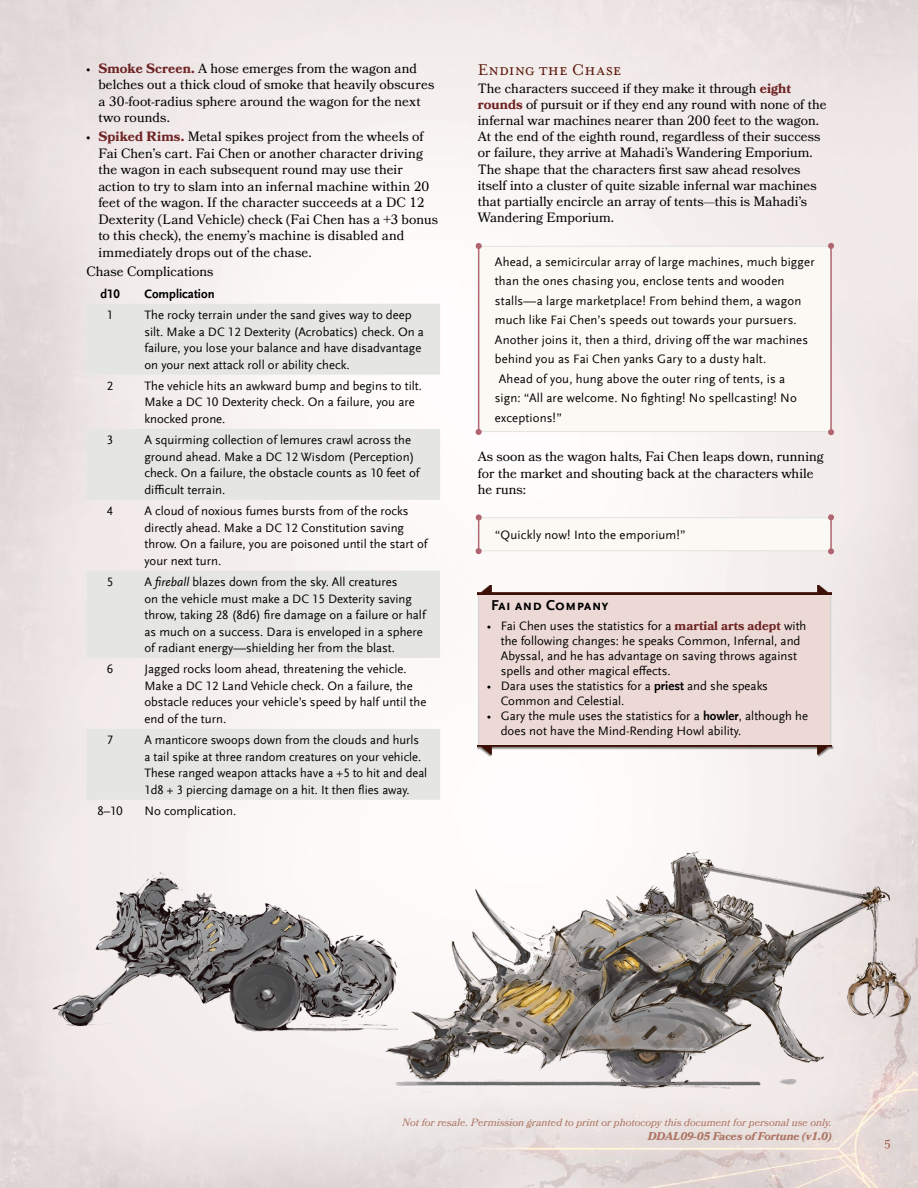
<style>
.page{position:relative;width:918px;height:1188px;background:#fff}
.page>*{position:absolute;margin:0;border:0;box-sizing:border-box;transform-origin:0 0}
.t1{font:18px "Mrs Eaves OT";letter-spacing:.005em;color:#59160a}
.t2{font:700 15px "Scala Sans Sc Offc";letter-spacing:.01em;color:#000}
.t3{font:13.5px/16.5px "Bookmania";color:#000}
.t4{font:13.5px "Mrs Eaves OT";color:#995341}
.t5{font:12.75px/16.5px "Scala Sans Offc";color:#000}
.t6{font:700 12.75px "Scala Sans Offc";color:#000}
.t7{font:italic 700 11.25px "Bookmania";color:#ad7462}
.t8{font:italic 10.5px "Bookmania";color:#ad7462}
.s1{font-weight:700;color:#6e2424}
.s2{font-style:italic}
.s3{font-family:"Bookmania";font-weight:700;color:#6e2424}
.s4{font-weight:700}
</style>
<div class="page">
<img style="left:0;top:0;width:918px;height:1188px">
<img style="left:382px;top:847px;width:536px;height:281px">
<img style="left:39px;top:861px;width:371px;height:213px">
<svg style="left:86px;top:304px;width:354px;height:496px;fill:#e5e6e1"></svg>
<div style="left:479px;top:247px;width:351px;height:184px;background:#fbf9f4"></div>
<hr style="left:478px;top:246px;width:1px;height:185px;background:#b06571">
<hr style="left:830px;top:246px;width:2px;height:185px;background:#b06571">
<hr style="left:487px;top:246px;width:336px;height:1px;background:#e2e2e2">
<hr style="left:487px;top:431px;width:336px;height:1px;background:#e2e2e2">
<div style="left:479px;top:595px;width:351px;height:150px;background:#ecd9d5"></div>
<hr style="left:478px;top:594px;width:1px;height:151px;background:#d1d3d4">
<hr style="left:830px;top:594px;width:1px;height:151px;background:#d1d3d4">
<svg style="left:476px;top:243px;width:11px;height:6px"></svg>
<svg style="left:823px;top:243px;width:11px;height:6px"></svg>
<svg style="left:476px;top:429px;width:11px;height:6px"></svg>
<svg style="left:823px;top:429px;width:11px;height:6px"></svg>
<svg style="left:476px;top:514px;width:358px;height:40px"></svg>
<img style="left:478px;top:585px;width:353px;height:10px">
<div style="left:477px;top:745px;width:356px;height:12px;background:#fcf8f7"></div>
<img style="left:477px;top:745px;width:355px;height:10px">
<p class="t3" style="left:98px;top:60px;width:337px;text-indent:-12px">• <span class="s1">Smoke Screen.</span> A hose emerges from the wagon and belches out a thick cloud of smoke that heavily obscures a 30-foot-radius sphere around the wagon for the next two rounds.</p>
<p class="t3" style="left:98px;top:128px;width:341px;text-indent:-12px">• <span class="s1">Spiked Rims.</span> Metal spikes project from the wheels of Fai Chen’s cart. Fai Chen or another character driving the wagon in each subsequent round may use their action to try to slam into an infernal machine within 20 feet of the wagon. If the character succeeds at a DC 12<br>Dexterity (Land Vehicle) check (Fai Chen has a +3 bonus to this check), the enemy’s machine is disabled and immediately drops out of the chase.</p>
<p class="t3" style="left:86px;top:263px;width:128px">Chase Complications</p>
<p class="t6" style="left:100px;top:286px;width:21px">d10</p>
<p class="t6" style="left:144px;top:286px;width:72px">Complication</p>
<p class="t5" style="left:107px;top:307px;width:8px">1</p>
<p class="t5" style="left:144px;top:307px;width:281px">The rocky terrain under the sand gives way to deep silt. Make a DC 12 Dexterity (Acrobatics) check. On a failure, you lose your balance and have disadvantage on your next attack roll or ability check.</p>
<p class="t5" style="left:107px;top:378px;width:8px">2</p>
<p class="t5" style="left:144px;top:378px;width:279px">The vehicle hits an awkward bump and begins to tilt.<br>Make a DC 10 Dexterity check. On a failure, you are knocked prone.</p>
<p class="t5" style="left:107px;top:432px;width:8px">3</p>
<p class="t5" style="left:144px;top:432px;width:277px">A squirming collection of lemures crawl across the ground ahead. Make a DC 12 Wisdom (Perception) check. On a failure, the obstacle counts as 10 feet of difficult terrain.</p>
<p class="t5" style="left:107px;top:503px;width:8px">4</p>
<p class="t5" style="left:144px;top:503px;width:284px">A cloud of noxious fumes bursts from of the rocks directly ahead. Make a DC 12 Constitution saving throw. On a failure, you are poisoned until the start of your next turn.</p>
<p class="t5" style="left:107px;top:574px;width:8px">5</p>
<p class="t5" style="left:144px;top:574px;width:283px">A <span class="s2">fireball</span> blazes down from the sky. All creatures<br>on the vehicle must make a DC 15 Dexterity saving throw, taking 28 (8d6) fire damage on a failure or half as much on a success. Dara is enveloped in a sphere of radiant energy—shielding her from the blast.</p>
<p class="t5" style="left:107px;top:661px;width:8px">6</p>
<p class="t5" style="left:144px;top:661px;width:283px">Jagged rocks loom ahead, threatening the vehicle.<br>Make a DC 12 Land Vehicle check. On a failure, the obstacle reduces your vehicle’s speed by half until the end of the turn.</p>
<p class="t5" style="left:107px;top:732px;width:8px">7</p>
<p class="t5" style="left:144px;top:732px;width:284px">A manticore swoops down from the clouds and hurls a tail spike at three random creatures on your vehicle.<br>These ranged weapon attacks have a +5 to hit and deal 1d8 + 3 piercing damage on a hit. It then flies away.</p>
<p class="t5" style="left:97px;top:803px;width:27px">8–10</p>
<p class="t5" style="left:144px;top:803px;width:93px">No complication.</p>
<h1 class="t1" style="left:478px;top:60px;width:145px">Ending the Chase</h1>
<p class="t3" style="left:478px;top:80px;width:350px">The characters succeed if they make it through <span class="s1">eight rounds</span> of pursuit or if they end any round with none of the infernal war machines nearer than 200 feet to the wagon.<br>At the end of the eighth round, regardless of their success or failure, they arrive at Mahadi’s Wandering Emporium.<br>The shape that the characters first saw ahead resolves itself into a cluster of quite sizable infernal war machines that partially encircle an array of tents—this is Mahadi’s Wandering Emporium.</p>
<p class="t5" style="left:495px;top:253px;width:321px">Ahead, a semicircular array of large machines, much bigger</p>
<p class="t5" style="left:495px;top:273px;width:291px">than the ones chasing you, enclose tents and wooden</p>
<p class="t5" style="left:495px;top:292px;width:308px">stalls—a large marketplace! From behind them, a wagon</p>
<p class="t5" style="left:495px;top:312px;width:303px">much like Fai Chen’s speeds out towards your pursuers.</p>
<p class="t5" style="left:495px;top:331px;width:315px">Another joins it, then a third, driving off the war machines</p>
<p class="t5" style="left:495px;top:351px;width:273px">behind you as Fai Chen yanks Gary to a dusty halt.</p>
<p class="t5" style="left:499px;top:370px;width:288px">Ahead of you, hung above the outer ring of tents, is a</p>
<p class="t5" style="left:495px;top:390px;width:304px">sign: “All are welcome. No fighting! No spellcasting! No</p>
<p class="t5" style="left:495px;top:409px;width:69px">exceptions!”</p>
<p class="t3" style="left:478px;top:449px;width:348px">As soon as the wagon halts, Fai Chen leaps down, running for the market and shouting back at the characters while he runs:</p>
<p class="t5" style="left:495px;top:527px;width:192px">“Quickly now! Into the emporium!”</p>
<p class="t2" style="left:491px;top:596px;width:119px">Fai and Company</p>
<p class="t5" style="left:501px;top:618px;width:307px;line-height:15px;text-indent:-14px">• Fai Chen uses the statistics for a <span class="s3">martial arts adept</span> with the following changes: he speaks Common, Infernal, and Abyssal, and he has advantage on saving throws against spells and other magical effects.</p>
<p class="t5" style="left:501px;top:678px;width:269px;line-height:15px;text-indent:-14px">• Dara uses the statistics for a <span class="s4">priest</span> and she speaks<br>Common and Celestial.</p>
<p class="t5" style="left:501px;top:708px;width:309px;line-height:15px;text-indent:-14px">• Gary the mule uses the statistics for a <span class="s4">howler</span>, although he does not have the Mind-Rending Howl ability.</p>
<p class="t8" style="left:402px;top:1117px;width:431px">Not for resale. Permission granted to print or photocopy this document for personal use only.</p>
<p class="t7" style="left:648px;top:1129px;width:185px">DDAL09-05 Faces of Fortune (v1.0)</p>
<p class="t4" style="left:884px;top:1134px;width:8px">5</p>
</div>
